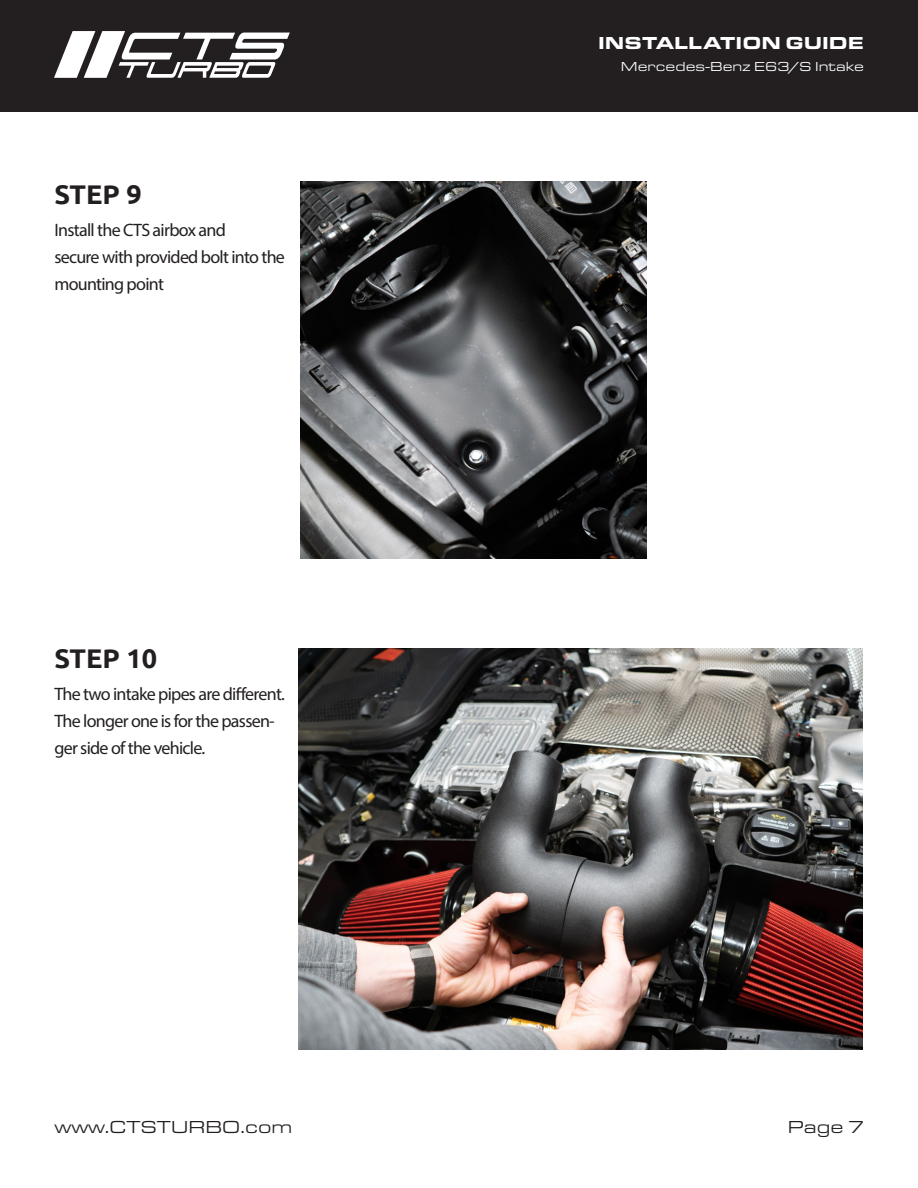
<style>
.page{position:relative;width:918px;height:1188px;background:#fff}
.page>*{position:absolute;margin:0;border:0;box-sizing:border-box;transform-origin:0 0}
.Ubuntu-Header{font:700 27px "Ubuntu";color:#231f20}
.Ubuntu-Text_Body{font:18px/27px "Myriad Pro";letter-spacing:-.04em;color:#231f20}
.t1{font:18px "Eurostile Ext";color:#231f20}
.t2{font:900 18px "Eurostile Ext";color:#fff}
.t3{font:13.5px "Eurostile Ext";color:#fff}
</style>
<div class="page">
<div style="left:1px;top:0;width:917px;height:112px;background:#231f20"></div>
<svg style="left:54px;top:31px;width:236px;height:47px"></svg>
<img style="left:300px;top:181px;width:346px;height:377px">
<img style="left:299px;top:648px;width:564px;height:402px">
<p class="t2" style="left:598px;top:29px;width:267px">INSTALLATION GUIDE</p>
<p class="Ubuntu-Header" style="left:54px;top:178px;width:89px">STEP 9</p>
<p class="Ubuntu-Text_Body" style="left:54px;top:216px;width:173px">Install the CTS airbox and</p>
<p class="Ubuntu-Text_Body" style="left:54px;top:243px;width:232px">secure with provided bolt into the mounting point</p>
<p class="Ubuntu-Header" style="left:54px;top:642px;width:104px">STEP 10</p>
<p class="Ubuntu-Text_Body" style="left:54px;top:680px;width:232px">The two intake pipes are different.<br>The longer one is for the passen&shy;ger side of the vehicle.</p>
<p class="t3" style="left:621px;top:58px;width:245px">Mercedes-Benz E63/S Intake</p>
<p class="t1" style="left:54px;top:1115px;width:240px">www.CTSTURBO.com</p>
<p class="t1" style="left:788px;top:1115px;width:78px">Page 7</p>
</div>
